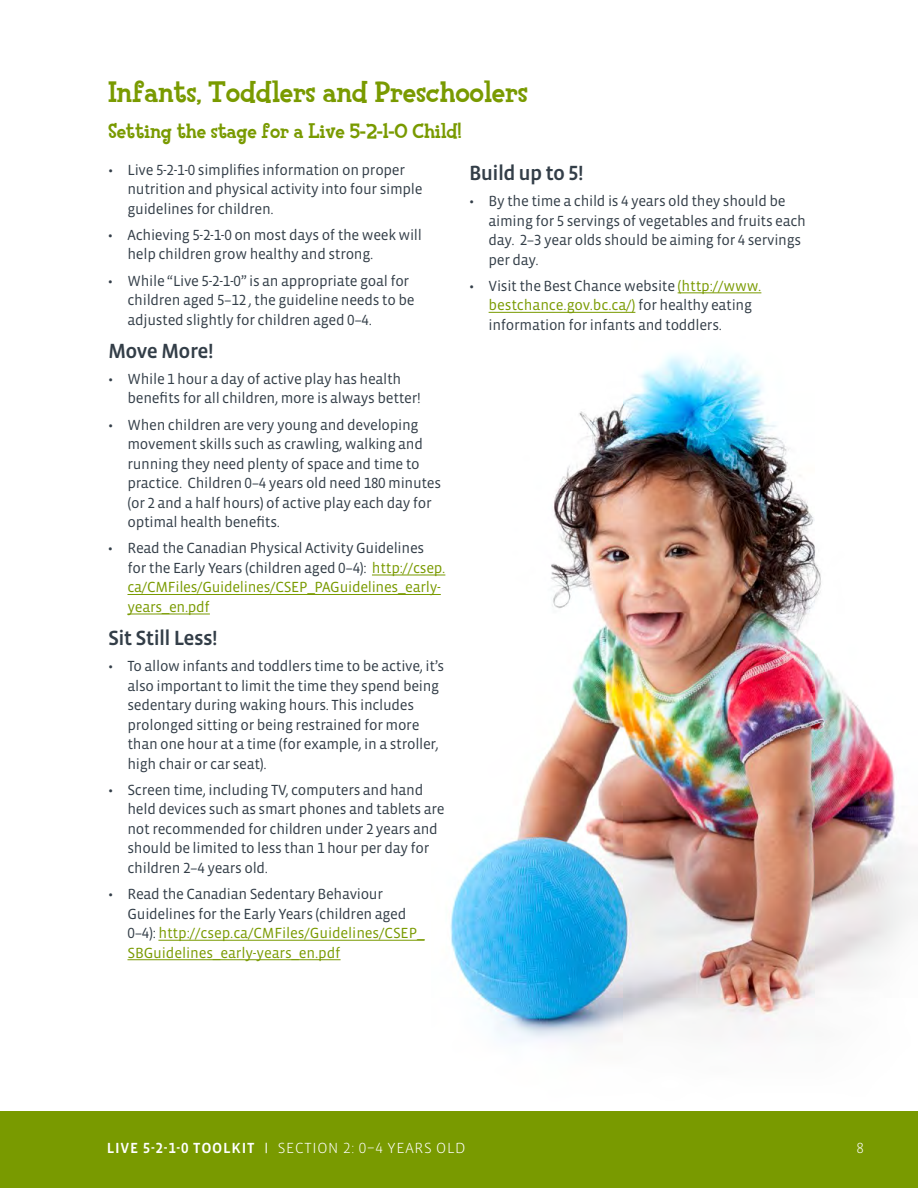
<style>
.page{position:relative;width:918px;height:1188px;background:#fff}
.page>*{position:absolute;margin:0;border:0;box-sizing:border-box;transform-origin:0 0}
.t1{font:800 30px "Fink";letter-spacing:-.01em;color:#799a00}
.t2{font:800 21px "Fink";letter-spacing:-.01em;color:#799a00}
.t3{font:500 21px "Vista Sans OT";letter-spacing:-.03em;color:#333e48}
.t4{font:15px/19.5px "Vista Sans OT";letter-spacing:-.02em;color:#333e48}
.t5{font:500 15px "Vista Sans OT";letter-spacing:.05em;color:#fff}
.t6{font:300 15px "Vista Sans OT";color:#fff}
.s1{color:#799a00}
.s2{font-size:12px}
.s3{font-weight:300}
</style>
<div class="page">
<img style="left:239px;top:292px;width:679px;height:750px">
<hr style="left:372px;top:575px;width:73px;height:1px;background:#799a00">
<hr style="left:128px;top:594px;width:313px;height:1px;background:#799a00">
<hr style="left:128px;top:614px;width:82px;height:1px;background:#799a00">
<hr style="left:158px;top:940px;width:267px;height:1px;background:#799a00">
<hr style="left:128px;top:959px;width:213px;height:1px;background:#799a00">
<hr style="left:678px;top:293px;width:83px;height:1px;background:#799a00">
<hr style="left:489px;top:312px;width:146px;height:1px;background:#799a00">
<div style="left:0;top:1111px;width:918px;height:77px;background:#799a00"></div>
<h1 class="t1" style="left:108px;top:75px;width:421px">Infants, Toddlers and Preschoolers</h1>
<h2 class="t2" style="left:108px;top:119px;width:355px">Setting the stage for a Live 5-2-1-0 Child!</h2>
<p class="t4" style="left:127px;top:160px;width:297px;text-indent:-19px">• Live 5-2-1-0 simplifies information on proper nutrition and physical activity into four simple guidelines for children.</p>
<p class="t4" style="left:127px;top:225px;width:296px;text-indent:-20px">• Achieving 5-2-1-0 on most days of the week will help children grow healthy and strong.</p>
<p class="t4" style="left:128px;top:271px;width:289px;text-indent:-20px">• While “Live 5-2-1-0” is an appropriate goal for children aged 5–12 , the guideline needs to be adjusted slightly for children aged 0–4.</p>
<h2 class="t3" style="left:108px;top:340px;width:107px">Move More!</h2>
<p class="t4" style="left:128px;top:369px;width:295px;text-indent:-20px">• While 1 hour a day of active play has health benefits for all children, more is always better!</p>
<p class="t4" style="left:127px;top:415px;width:315px;text-indent:-19px">• When children are very young and developing movement skills such as crawling, walking and running they need plenty of space and time to practice. Children 0–4 years old need 180 minutes (or 2 and a half hours) of active play each day for optimal health benefits.</p>
<p class="t4" style="left:127px;top:539px;width:319px;text-indent:-20px">• Read the Canadian Physical Activity Guidelines for the Early Years (children aged 0–4): <span class="s1">http://csep. ca/CMFiles/Guidelines/CSEP_PAGuidelines_early&shy;years_en.pdf</span></p>
<h2 class="t3" style="left:108px;top:627px;width:111px">Sit Still Less!</h2>
<p class="t4" style="left:128px;top:657px;width:318px;text-indent:-20px">• To allow infants and toddlers time to be active, it’s also important to limit the time they spend being sedentary during waking hours. This includes prolonged sitting or being restrained for more than one hour at a time (for example, in a stroller, high chair or car seat).</p>
<p class="t4" style="left:128px;top:780px;width:319px;text-indent:-20px">• Screen time, including TV, computers and hand held devices such as smart phones and tablets are not recommended for children under 2 years and should be limited to less than 1 hour per day for children 2–4 years old.</p>
<p class="t4" style="left:127px;top:885px;width:299px;text-indent:-19px">• Read the Canadian Sedentary Behaviour Guidelines for the Early Years (children aged 0–4): <span class="s1">http://csep.ca/CMFiles/Guidelines/CSEP_ SBGuidelines_early-years_en.pdf</span></p>
<h2 class="t3" style="left:469px;top:162px;width:116px">Build up to 5!</h2>
<p class="t4" style="left:489px;top:192px;width:319px;text-indent:-20px">• By the time a child is 4 years old they should be aiming for 5 servings of vegetables and fruits each day. 2–3 year olds should be aiming for 4 servings per day.</p>
<p class="t4" style="left:489px;top:276px;width:274px;text-indent:-20px">• Visit the Best Chance website <span class="s1">(http://www. bestchance.gov.bc.ca/)</span> for healthy eating information for infants and toddlers.</p>
<p class="t5" style="left:107px;top:1141px;width:299px">LIVE 5-2-1-0 TOOLKIT <span class="s2">|</span> <span class="s3">SECTION 2: 0–4 YEARS</span></p>
<p class="t6" style="left:436px;top:1141px;width:20px">OLD</p>
<p class="t6" style="left:856px;top:1141px;width:9px">8</p>
</div>
